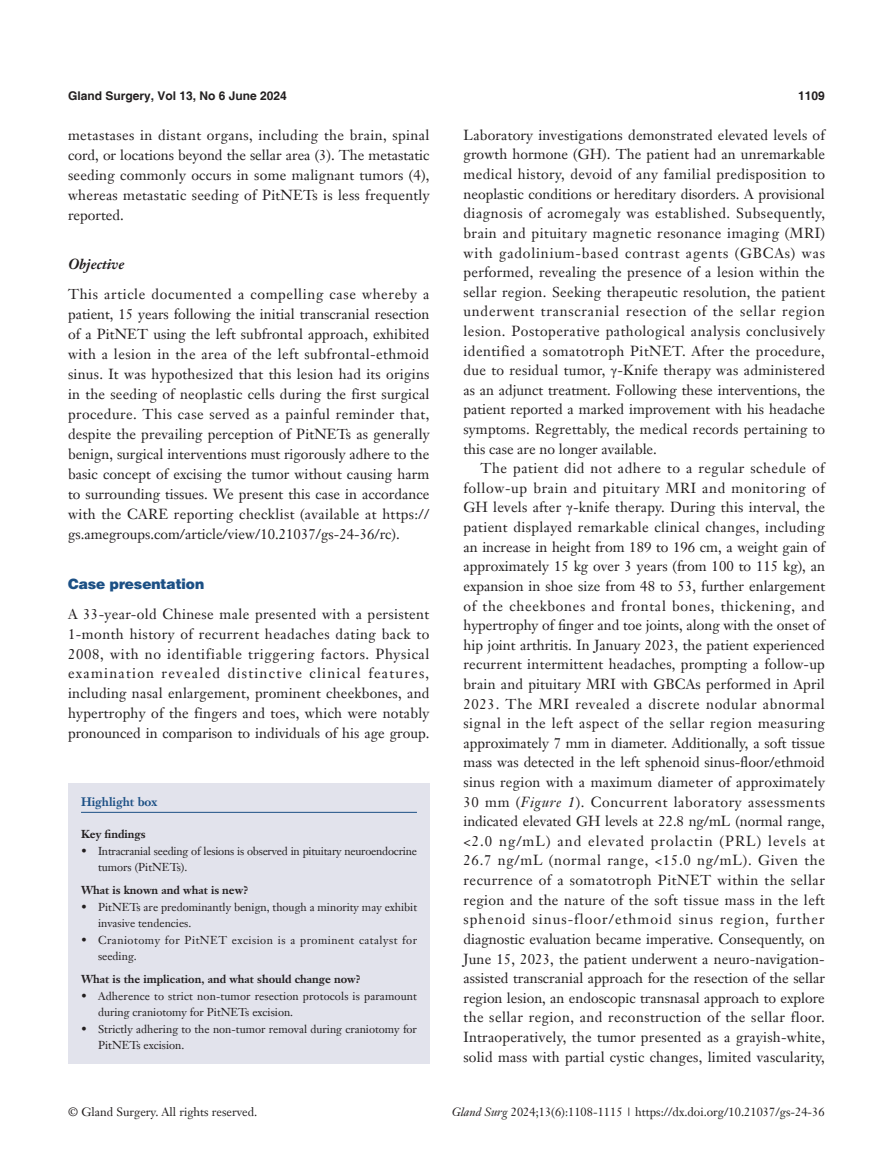
<style>
.page{position:relative;width:893px;height:1170px;background:#fff}
.page>*{position:absolute;margin:0;border:0;box-sizing:border-box;transform-origin:0 0}
.t1{font:14.25px/19.6px "Janson Text LT";letter-spacing:.01em;color:#231f20;text-align:justify}
._1ji-6_5{font:900 14.25px "Helvetica";color:#1c5085}
._2ji-6_5{font:italic 700 14.25px "Janson Text LT";color:#231f20}
.t2{font:12px "Janson Text LT";color:#231f20}
.t3{font:700 12px "Helvetica";color:#231f20}
.Cite{font:700 12px "Janson Text LT";color:#1c5085}
.box-zhengwen{font:11.25px/16.5px "Janson Text LT";color:#231f20}
.box-zhengwen-2{font:11.25px/16.5px "Janson Text LT";letter-spacing:-.02em;color:#231f20}
.box-biaoti-1_5mm{font:700 11.25px "Janson Text LT";color:#231f20}
.box-zhengwen-3{font:11.25px/16.5px "Janson Text LT";letter-spacing:.04em;color:#231f20}
.box-biaoti{font:700 11.25px "Janson Text LT";color:#231f20}
.s1{font-family:"Times New Roman"}
.s2{font-style:italic}
</style>
<div class="page">
<div style="left:68px;top:782px;width:362px;height:281px;background:#e2e3ec"></div>
<hr style="left:81px;top:811px;width:336px;height:1px;background:#1c5085">
<p class="t3" style="left:68px;top:88px;width:220px">Gland Surgery, Vol 13, No 6 June 2024</p>
<p class="t3" style="left:798px;top:88px;width:28px">1109</p>
<p class="t1" style="left:68px;top:125px;width:363px">metastases in distant organs, including the brain, spinal cord, or locations beyond the sellar area (3). The metastatic seeding commonly occurs in some malignant tumors (4), whereas metastatic seeding of PitNETs is less frequently reported.</p>
<p class="_2ji-6_5" style="left:68px;top:255px;width:58px">Objective</p>
<p class="t1" style="left:68px;top:284px;width:363px">This article documented a compelling case whereby a patient, 15 years following the initial transcranial resection of a PitNET using the left subfrontal approach, exhibited with a lesion in the area of the left subfrontal-ethmoid sinus. It was hypothesized that this lesion had its origins in the seeding of neoplastic cells during the first surgical procedure. This case served as a painful reminder that, despite the prevailing perception of PitNETs as generally benign, surgical interventions must rigorously adhere to the basic concept of excising the tumor without causing harm to surrounding tissues. We present this case in accordance with the CARE reporting checklist (available at https:// gs.amegroups.com/article/view/10.21037/gs-24-36/rc).</p>
<p class="_1ji-6_5" style="left:68px;top:574px;width:138px">Case presentation</p>
<p class="t1" style="left:68px;top:603px;width:363px">A 33-year-old Chinese male presented with a persistent 1-month history of recurrent headaches dating back to 2008, with no identifiable triggering factors. Physical examination revealed distinctive clinical features, including nasal enlargement, prominent cheekbones, and hypertrophy of the fingers and toes, which were notably pronounced in comparison to individuals of his age group.</p>
<p class="Cite" style="left:81px;top:794px;width:78px">Highlight box</p>
<p class="box-biaoti" style="left:81px;top:827px;width:66px">Key findings</p>
<p class="box-zhengwen-2" style="left:98px;top:842px;width:320px;text-indent:-17px">• Intracranial seeding of lesions is observed in pituitary neuroendocrine tumors (PitNETs).</p>
<p class="box-biaoti-1_5mm" style="left:81px;top:883px;width:169px">What is known and what is new?</p>
<p class="box-zhengwen" style="left:98px;top:898px;width:321px;text-indent:-17px">• PitNETs are predominantly benign, though a minority may exhibit invasive tendencies.</p>
<p class="box-zhengwen-3" style="left:98px;top:931px;width:321px;text-indent:-17px">• Craniotomy for PitNET excision is a prominent catalyst for seeding.</p>
<p class="box-biaoti-1_5mm" style="left:81px;top:971px;width:281px">What is the implication, and what should change now?</p>
<p class="box-zhengwen" style="left:98px;top:987px;width:320px;text-indent:-17px">• Adherence to strict non-tumor resection protocols is paramount during craniotomy for PitNETs excision.</p>
<p class="box-zhengwen" style="left:98px;top:1020px;width:320px;text-indent:-17px">• Strictly adhering to the non-tumor removal during craniotomy for<br>PitNETs excision.</p>
<p class="t1" style="left:463px;top:125px;width:363px">Laboratory investigations demonstrated elevated levels of growth hormone (GH). The patient had an unremarkable medical history, devoid of any familial predisposition to neoplastic conditions or hereditary disorders. A provisional diagnosis of acromegaly was established. Subsequently, brain and pituitary magnetic resonance imaging (MRI) with gadolinium-based contrast agents (GBCAs) was performed, revealing the presence of a lesion within the sellar region. Seeking therapeutic resolution, the patient underwent transcranial resection of the sellar region lesion. Postoperative pathological analysis conclusively identified a somatotroph PitNET. After the procedure, due to residual tumor, <span class="s1">γ</span>-Knife therapy was administered as an adjunct treatment. Following these interventions, the patient reported a marked improvement with his headache symptoms. Regrettably, the medical records pertaining to this case are no longer available.</p>
<p class="t1" style="left:463px;top:458px;width:363px;text-indent:17px">The patient did not adhere to a regular schedule of follow-up brain and pituitary MRI and monitoring of GH levels after <span class="s1">γ</span>-knife therapy. During this interval, the patient displayed remarkable clinical changes, including an increase in height from 189 to 196 cm, a weight gain of approximately 15 kg over 3 years (from 100 to 115 kg), an expansion in shoe size from 48 to 53, further enlargement of the cheekbones and frontal bones, thickening, and hypertrophy of finger and toe joints, along with the onset of hip joint arthritis. In January 2023, the patient experienced recurrent intermittent headaches, prompting a follow-up brain and pituitary MRI with GBCAs performed in April 2023. The MRI revealed a discrete nodular abnormal signal in the left aspect of the sellar region measuring approximately 7 mm in diameter. Additionally, a soft tissue mass was detected in the left sphenoid sinus-floor/ethmoid sinus region with a maximum diameter of approximately 30 mm (<span class="s2">Figure 1</span>). Concurrent laboratory assessments indicated elevated GH levels at 22.8 ng/mL (normal range, &lt;2.0 ng/mL) and elevated prolactin (PRL) levels at 26.7 ng/mL (normal range, &lt;15.0 ng/mL). Given the recurrence of a somatotroph PitNET within the sellar region and the nature of the soft tissue mass in the left sphenoid sinus-floor/ethmoid sinus region, further diagnostic evaluation became imperative. Consequently, on June 15, 2023, the patient underwent a neuro-navigation&shy;assisted transcranial approach for the resection of the sellar region lesion, an endoscopic transnasal approach to explore the sellar region, and reconstruction of the sellar floor.<br>Intraoperatively, the tumor presented as a grayish-white, solid mass with partial cystic changes, limited vascularity,</p>
<p class="t2" style="left:68px;top:1104px;width:191px">© Gland Surgery. All rights reserved.</p>
<p class="t2" style="left:452px;top:1104px;width:375px"><span class="s2">Gland Surg</span> 2024;13(6):1108-1115 | https://dx.doi.org/10.21037/gs-24-36</p>
</div>
